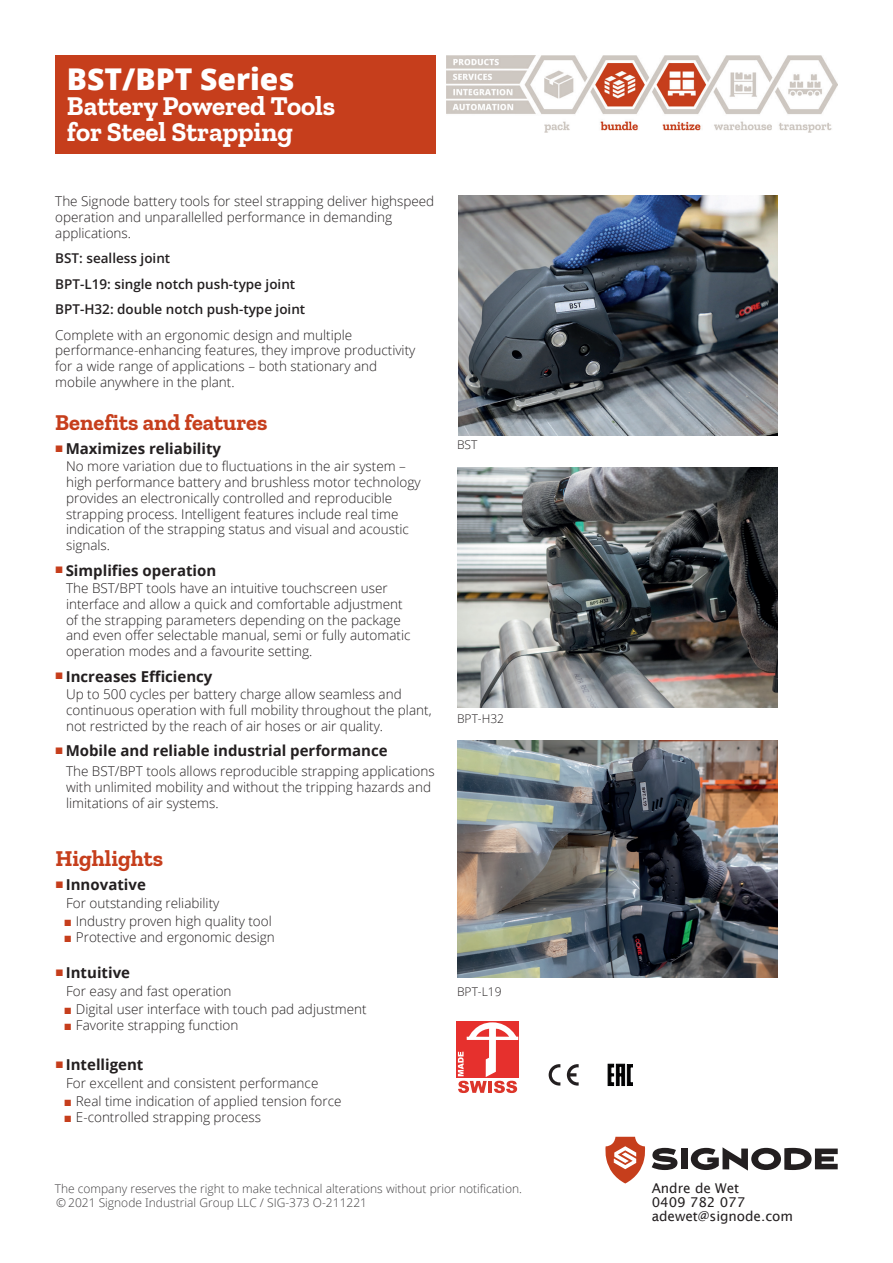
<style>
.page{position:relative;width:893px;height:1263px;background:#fff}
.page>*{position:absolute;margin:0;border:0;box-sizing:border-box;transform-origin:0 0}
.t1{font:800 30px "Open Sans";color:#fff}
.t2{font:700 27px/25.5px "Zilla Slab";color:#fff}
.t3{font:700 22.5px "Zilla Slab";color:#c63e1c}
.t4{font:700 15px "Open Sans";color:#231f20}
.t5{font:300 13.5px/15.8px "Open Sans";color:#231f20}
.t6{font:600 13.5px/25.5px "Open Sans";color:#231f20}
.t7{font:13.5px/13.8px "Lucida Sans";color:#231f20}
.t8{font:300 12px/14px "Open Sans";color:#424042}
.t9{font:300 12px "Open Sans";color:#231f20}
.s1{font-family:"Arial";font-weight:400;color:#c63e1c}
</style>
<div class="page">
<svg style="left:456px;top:1021px;width:63px;height:57px"></svg>
<svg style="left:458px;top:1022px;width:60px;height:71px"></svg>
<svg style="left:549px;top:1064px;width:30px;height:21px"></svg>
<svg style="left:608px;top:1064px;width:25px;height:22px"></svg>
<img style="left:457px;top:467px;width:320px;height:240px">
<img style="left:457px;top:741px;width:320px;height:237px">
<img style="left:458px;top:196px;width:319px;height:239px">
<div style="left:55px;top:55px;width:381px;height:99px;background:#c63e1c"></div>
<svg style="left:605px;top:1137px;width:40px;height:46px"></svg>
<svg style="left:652px;top:1148px;width:25px;height:22px"></svg>
<div style="left:681px;top:1148px;width:6px;height:21px;background:#231f20"></div>
<svg style="left:691px;top:1147px;width:147px;height:23px"></svg>
<img style="left:446px;top:56px;width:392px;height:77px">
<h1 class="t1" style="left:67px;top:56px;width:229px">BST/BPT Series</h1>
<h2 class="t2" style="left:67px;top:94px;width:270px">Battery Powered Tools for Steel Strapping</h2>
<p class="t5" style="left:55px;top:193px;width:380px">The Signode battery tools for steel strapping deliver highspeed operation and unparallelled performance in demanding applications.</p>
<p class="t6" style="left:55px;top:245px;width:252px">BST: sealless joint<br>BPT-L19: single notch push-type joint<br>BPT-H32: double notch push-type joint</p>
<p class="t5" style="left:55px;top:326px;width:362px">Complete with an ergonomic design and multiple performance-enhancing features, they improve productivity for a wide range of applications – both stationary and mobile anywhere in the plant.</p>
<h3 class="t3" style="left:55px;top:409px;width:214px">Benefits and features</h3>
<p class="t4" style="left:66px;top:438px;width:157px">Maximizes reliability</p>
<p class="t5" style="left:66px;top:458px;width:356px">No more variation due to fluctuations in the air system – high performance battery and brushless motor technology provides an electronically controlled and reproducible strapping process. Intelligent features include real time indication of the strapping status and visual and acoustic signals.</p>
<p class="t4" style="left:66px;top:559px;width:152px">Simplifies operation</p>
<p class="t5" style="left:66px;top:580px;width:346px">The BST/BPT tools have an intuitive touchscreen user interface and allow a quick and comfortable adjustment of the strapping parameters depending on the package and even offer selectable manual, semi or fully automatic operation modes and a favourite setting.</p>
<p class="t4" style="left:66px;top:666px;width:148px">Increases Efficiency</p>
<p class="t5" style="left:66px;top:686px;width:367px">Up to 500 cycles per battery charge allow seamless and continuous operation with full mobility throughout the plant, not restricted by the reach of air hoses or air quality.</p>
<p class="t4" style="left:66px;top:740px;width:323px">Mobile and reliable industrial performance</p>
<p class="t5" style="left:66px;top:762px;width:370px;line-height:16.2px">The BST/BPT tools allows reproducible strapping applications with unlimited mobility and without the tripping hazards and limitations of air systems.</p>
<h3 class="t3" style="left:55px;top:846px;width:109px">Highlights</h3>
<p class="t4" style="left:66px;top:874px;width:82px">Innovative</p>
<p class="t5" style="left:66px;top:895px;width:155px">For outstanding reliability</p>
<p class="t5" style="left:64px;top:913px;width:209px"><span class="s1">■</span> Industry proven high quality tool</p>
<p class="t5" style="left:64px;top:929px;width:212px"><span class="s1">■</span> Protective and ergonomic design</p>
<p class="t4" style="left:66px;top:962px;width:66px">Intuitive</p>
<p class="t5" style="left:66px;top:983px;width:167px">For easy and fast operation</p>
<p class="t5" style="left:64px;top:1001px;width:304px"><span class="s1">■</span> Digital user interface with touch pad adjustment</p>
<p class="t5" style="left:64px;top:1017px;width:176px"><span class="s1">■</span> Favorite strapping function</p>
<p class="t4" style="left:66px;top:1054px;width:79px">Intelligent</p>
<p class="t5" style="left:66px;top:1075px;width:254px">For excellent and consistent performance</p>
<p class="t5" style="left:64px;top:1093px;width:279px"><span class="s1">■</span> Real time indication of applied tension force</p>
<p class="t5" style="left:64px;top:1109px;width:199px"><span class="s1">■</span> E-controlled strapping process</p>
<p class="t9" style="left:457px;top:437px;width:22px">BST</p>
<p class="t9" style="left:457px;top:710px;width:49px">BPT-H32</p>
<p class="t9" style="left:457px;top:983px;width:46px">BPT-L19</p>
<p class="t8" style="left:55px;top:1181px;width:469px">The company reserves the right to make technical alterations without prior notification. © 2021 Signode Industrial Group LLC / SIG-373 O-211221</p>
<p class="t7" style="left:652px;top:1181px;width:143px">Andre de Wet<br>0409 782 077 adewet@signode.com</p>
</div>
